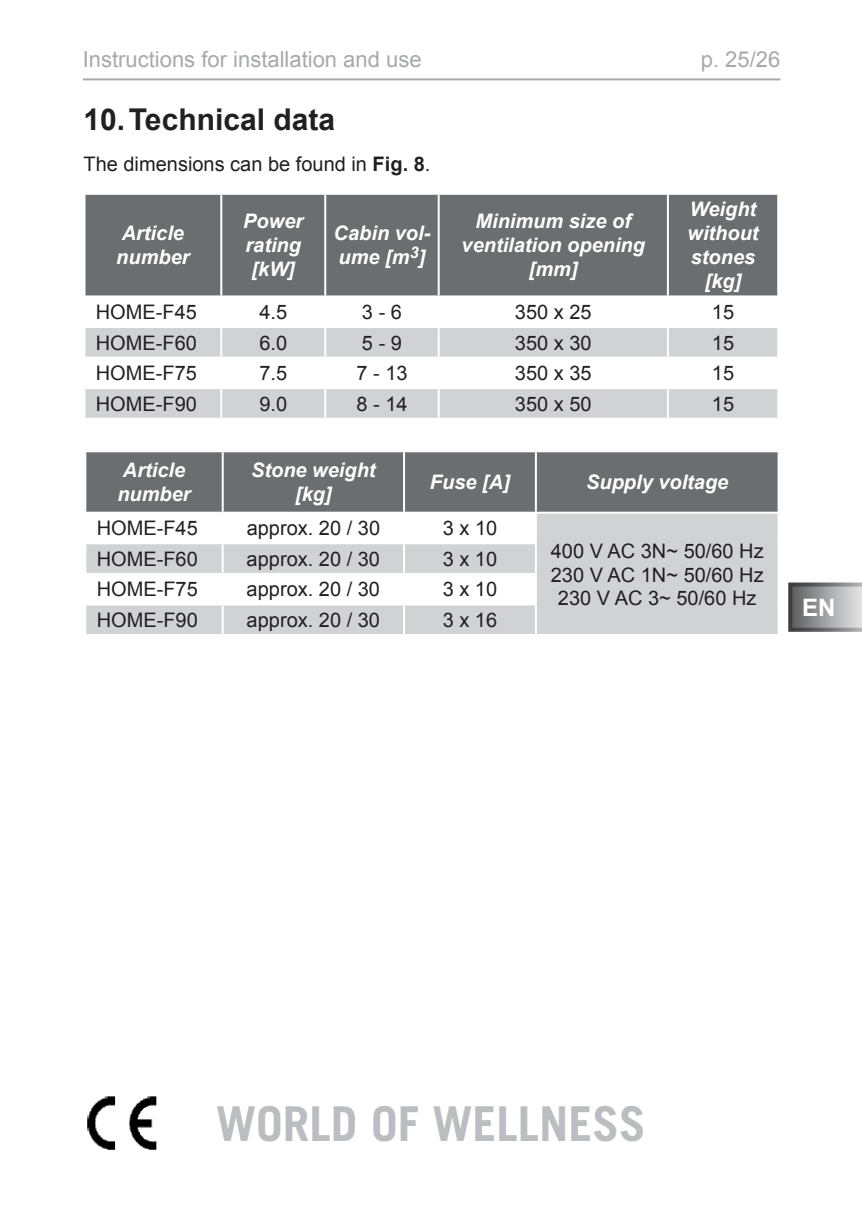
<style>
.page{position:relative;width:862px;height:1214px;background:#fff}
.page>*{position:absolute;margin:0;border:0;box-sizing:border-box;transform-origin:0 0}
.t1{font:700 48px "Trade Gothic LT";color:#bcbdc0}
.t2{font:700 30px "Arial";color:#231f20}
.t3{font:700 24px "Arial";color:#fff}
.t4{font:22px "Arial";color:#a8a9ad}
.t5{font:20px/23.4px "Arial";color:#231f20;text-align:center}
.t6{font:italic 700 20px/24px "Arial";color:#fff;text-align:center}
.s1{font-weight:700}
</style>
<div class="page">
<svg style="left:788px;top:582px;width:74px;height:49px;background:#98989a"></svg>
<hr style="left:83px;top:78px;width:697px;height:2px;background:#a8a9ad">
<img style="left:87px;top:1096px;width:70px;height:54px">
<div style="left:85px;top:195px;width:692px;height:100px;background:#6c6d70"></div>
<svg style="left:85px;top:328px;width:692px;height:90px;fill:#d1d2d4"></svg>
<hr style="left:220px;top:195px;width:2px;height:100px;background:#fff">
<hr style="left:324px;top:195px;width:2px;height:100px;background:#fff">
<hr style="left:438px;top:195px;width:2px;height:100px;background:#fff">
<hr style="left:83px;top:356px;width:138px;height:2px;background:#fff">
<hr style="left:667px;top:195px;width:2px;height:100px;background:#fff">
<hr style="left:220px;top:358px;width:2px;height:29px;background:#fff">
<hr style="left:83px;top:387px;width:138px;height:2px;background:#fff">
<hr style="left:220px;top:328px;width:2px;height:28px;background:#fff">
<hr style="left:220px;top:389px;width:2px;height:29px;background:#fff">
<hr style="left:324px;top:328px;width:2px;height:28px;background:#fff">
<hr style="left:438px;top:328px;width:2px;height:28px;background:#fff">
<hr style="left:667px;top:328px;width:2px;height:28px;background:#fff">
<hr style="left:221px;top:356px;width:104px;height:2px;background:#fff">
<hr style="left:324px;top:358px;width:2px;height:29px;background:#fff">
<hr style="left:325px;top:356px;width:114px;height:2px;background:#fff">
<hr style="left:438px;top:358px;width:2px;height:29px;background:#fff">
<hr style="left:439px;top:356px;width:229px;height:2px;background:#fff">
<hr style="left:667px;top:358px;width:2px;height:29px;background:#fff">
<hr style="left:668px;top:356px;width:111px;height:2px;background:#fff">
<hr style="left:221px;top:387px;width:104px;height:2px;background:#fff">
<hr style="left:324px;top:389px;width:2px;height:29px;background:#fff">
<hr style="left:325px;top:387px;width:114px;height:2px;background:#fff">
<hr style="left:438px;top:389px;width:2px;height:29px;background:#fff">
<hr style="left:439px;top:387px;width:229px;height:2px;background:#fff">
<hr style="left:667px;top:389px;width:2px;height:29px;background:#fff">
<hr style="left:668px;top:387px;width:111px;height:2px;background:#fff">
<div style="left:86px;top:452px;width:691px;height:59px;background:#6c6d70"></div>
<div style="left:536px;top:512px;width:242px;height:123px;background:#d1d2d4"></div>
<svg style="left:86px;top:544px;width:449px;height:90px"></svg>
<hr style="left:222px;top:452px;width:2px;height:59px;background:#fff">
<hr style="left:403px;top:452px;width:2px;height:59px;background:#fff">
<hr style="left:535px;top:452px;width:2px;height:59px;background:#fff">
<hr style="left:84px;top:572px;width:139px;height:2px;background:#fff">
<hr style="left:536px;top:511px;width:243px;height:2px;background:#fff">
<hr style="left:222px;top:574px;width:2px;height:29px;background:#fff">
<hr style="left:84px;top:603px;width:139px;height:2px;background:#fff">
<hr style="left:535px;top:513px;width:2px;height:29px;background:#fff">
<hr style="left:222px;top:544px;width:2px;height:28px;background:#fff">
<hr style="left:222px;top:605px;width:2px;height:29px;background:#fff">
<hr style="left:777px;top:513px;width:2px;height:30px;background:#fff">
<hr style="left:777px;top:543px;width:2px;height:30px;background:#fff">
<hr style="left:777px;top:573px;width:2px;height:31px;background:#fff">
<hr style="left:777px;top:604px;width:2px;height:30px;background:#fff">
<hr style="left:536px;top:634px;width:243px;height:2px;background:#fff">
<hr style="left:403px;top:544px;width:2px;height:28px;background:#fff">
<hr style="left:535px;top:544px;width:2px;height:28px;background:#fff">
<hr style="left:404px;top:542px;width:133px;height:2px;background:#fff">
<hr style="left:223px;top:572px;width:181px;height:2px;background:#fff">
<hr style="left:403px;top:574px;width:2px;height:29px;background:#fff">
<hr style="left:535px;top:574px;width:2px;height:29px;background:#fff">
<hr style="left:404px;top:572px;width:133px;height:2px;background:#fff">
<hr style="left:223px;top:603px;width:181px;height:2px;background:#fff">
<hr style="left:403px;top:605px;width:2px;height:29px;background:#fff">
<hr style="left:535px;top:605px;width:2px;height:29px;background:#fff">
<hr style="left:404px;top:603px;width:133px;height:2px;background:#fff">
<p class="t4" style="left:83px;top:44px;width:340px">Instructions for installation and use</p>
<p class="t4" style="left:701px;top:44px;width:81px">p. 25/26</p>
<h2 class="t2" style="left:83px;top:98px;width:253px">10.Technical data</h2>
<p class="t5" style="left:83px;top:152px;width:348px">The dimensions can be found in <span class="s1">Fig. 8</span>.</p>
<p class="t6" style="left:116px;top:222px;width:75px;text-align:left">Article number</p>
<p class="t6" style="left:243px;top:210px;width:62px">Power rating [kW]</p>
<p class="t6" style="left:334px;top:222px;width:98px;text-align:left">Cabin vol&shy;ume [m<sup>3</sup>]</p>
<p class="t6" style="left:461px;top:210px;width:185px">Minimum size of ventilation opening [mm]</p>
<p class="t6" style="left:687px;top:198px;width:73px">Weight without stones [kg]</p>
<p class="t5" style="left:96px;top:300px;width:103px">HOME-F45</p>
<p class="t5" style="left:259px;top:300px;width:29px">4.5</p>
<p class="t5" style="left:362px;top:300px;width:42px">3 - 6</p>
<p class="t5" style="left:515px;top:300px;width:78px">350 x 25</p>
<p class="t5" style="left:712px;top:300px;width:24px">15</p>
<p class="t5" style="left:96px;top:331px;width:103px">HOME-F60</p>
<p class="t5" style="left:259px;top:331px;width:29px">6.0</p>
<p class="t5" style="left:362px;top:331px;width:42px">5 - 9</p>
<p class="t5" style="left:515px;top:331px;width:78px">350 x 30</p>
<p class="t5" style="left:712px;top:331px;width:24px">15</p>
<p class="t5" style="left:96px;top:361px;width:103px">HOME-F75</p>
<p class="t5" style="left:259px;top:361px;width:29px">7.5</p>
<p class="t5" style="left:356px;top:361px;width:53px">7 - 13</p>
<p class="t5" style="left:515px;top:361px;width:78px">350 x 35</p>
<p class="t5" style="left:712px;top:361px;width:24px">15</p>
<p class="t5" style="left:96px;top:392px;width:103px">HOME-F90</p>
<p class="t5" style="left:259px;top:392px;width:29px">9.0</p>
<p class="t5" style="left:356px;top:392px;width:53px">8 - 14</p>
<p class="t5" style="left:515px;top:392px;width:78px">350 x 50</p>
<p class="t5" style="left:712px;top:392px;width:24px">15</p>
<p class="t6" style="left:117px;top:459px;width:75px;text-align:left">Article number</p>
<p class="t6" style="left:251px;top:459px;width:126px">Stone weight [kg]</p>
<p class="t6" style="left:430px;top:471px;width:81px">Fuse [A]</p>
<p class="t6" style="left:586px;top:471px;width:144px">Supply voltage</p>
<p class="t5" style="left:97px;top:516px;width:103px">HOME-F45</p>
<p class="t5" style="left:247px;top:516px;width:135px">approx. 20 / 30</p>
<p class="t5" style="left:443px;top:516px;width:56px">3 x 10</p>
<p class="t5" style="left:97px;top:547px;width:103px">HOME-F60</p>
<p class="t5" style="left:247px;top:547px;width:135px">approx. 20 / 30</p>
<p class="t5" style="left:443px;top:547px;width:56px">3 x 10</p>
<p class="t5" style="left:97px;top:577px;width:103px">HOME-F75</p>
<p class="t5" style="left:247px;top:577px;width:135px">approx. 20 / 30</p>
<p class="t5" style="left:443px;top:577px;width:56px">3 x 10</p>
<p class="t5" style="left:97px;top:608px;width:103px">HOME-F90</p>
<p class="t5" style="left:247px;top:608px;width:135px">approx. 20 / 30</p>
<p class="t5" style="left:443px;top:608px;width:56px">3 x 16</p>
<p class="t5" style="left:551px;top:539px;width:214px">400 V AC 3N~ 50/60 Hz<br>230 V AC 1N~ 50/60 Hz<br>230 V AC 3~ 50/60 Hz</p>
<p class="t3" style="left:802px;top:590px;width:35px">EN</p>
<h1 class="t1" style="left:216px;top:1094px;width:431px">WORLD OF WELLNESS</h1>
</div>
